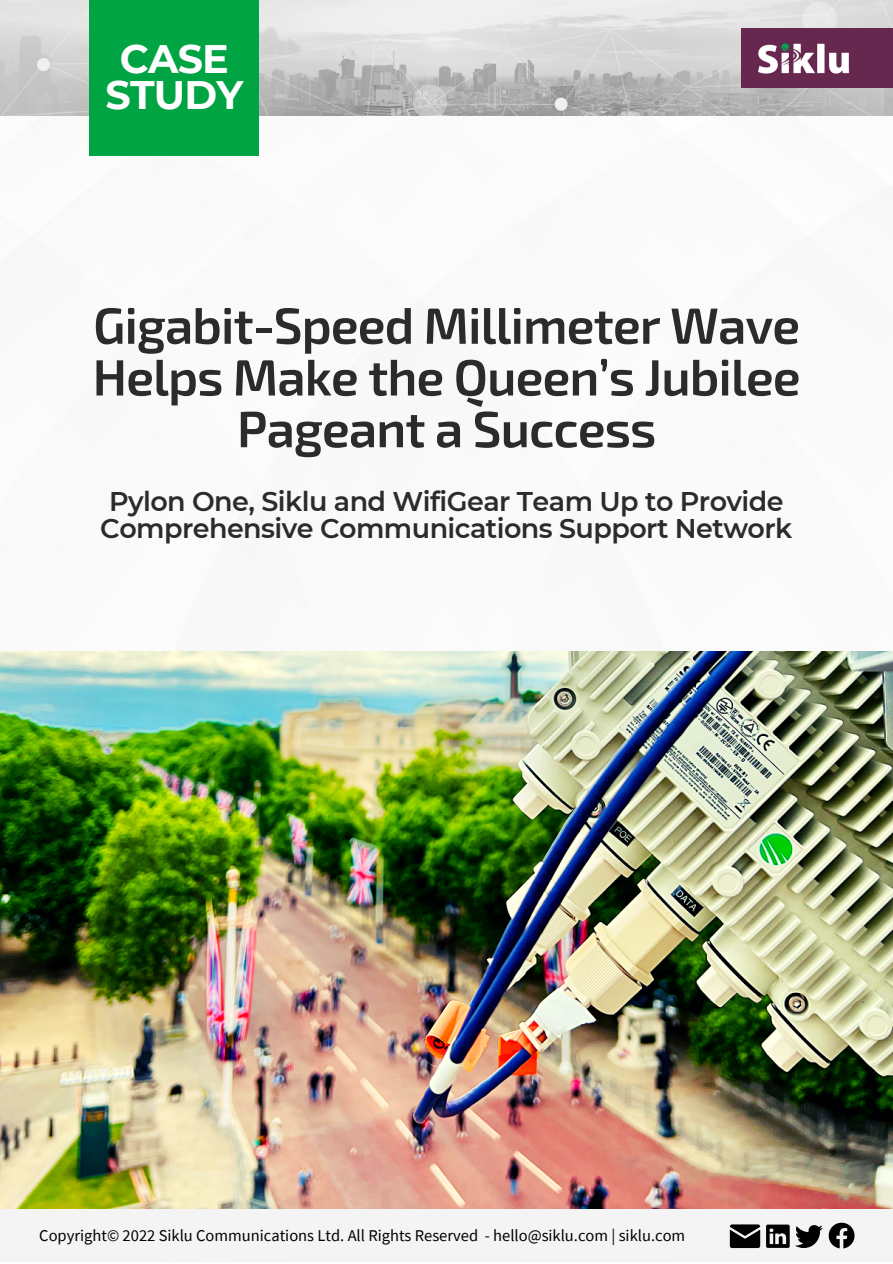
<style>
.page{position:relative;width:893px;height:1264px;background:#fff}
.page>*{position:absolute;margin:0;border:0;box-sizing:border-box;transform-origin:0 0}
.t1{font:600 51px/51.8px "Exo 2";letter-spacing:-.02em;color:#2c2b2a;text-align:center}
.t2{font:700 39.75px/36px "Montserrat";letter-spacing:-.02em;color:#fff;text-align:center}
.t3{font:600 27px/27px "Montserrat";letter-spacing:-.02em;color:#2c2b2a;text-align:center}
.t4{font:16.5px "Source Sans Pro";color:#000}
</style>
<div class="page">
<img style="left:0;top:0;width:892px;height:116px">
<div style="left:89px;top:0;width:170px;height:155px;background:#00a442"></div>
<img style="left:741px;top:29px;width:151px;height:58px">
<div style="left:0;top:1208px;width:892px;height:54px;background:#f4f4f4"></div>
<svg style="left:729px;top:1224px;width:31px;height:23px"></svg>
<svg style="left:828px;top:1222px;width:26px;height:26px"></svg>
<svg style="left:766px;top:1224px;width:56px;height:23px"></svg>
<img style="left:0;top:651px;width:892px;height:557px">
<h2 class="t2" style="left:105px;top:41px;width:139px">CASE<br>STUDY</h2>
<h1 class="t1" style="left:93px;top:297px;width:709px">Gigabit-Speed Millimeter Wave<br>Helps Make the Queen’s Jubilee<br>Pageant a Success</h1>
<p class="t3" style="left:100px;top:488px;width:693px">Pylon One, Siklu and WifiGear Team Up to Provide<br>Comprehensive Communications Support Network</p>
<p class="t4" style="left:39px;top:1224px;width:647px">Copyright© 2022 Siklu Communications Ltd. All Rights Reserved - hello@siklu.com | siklu.com</p>
</div>
